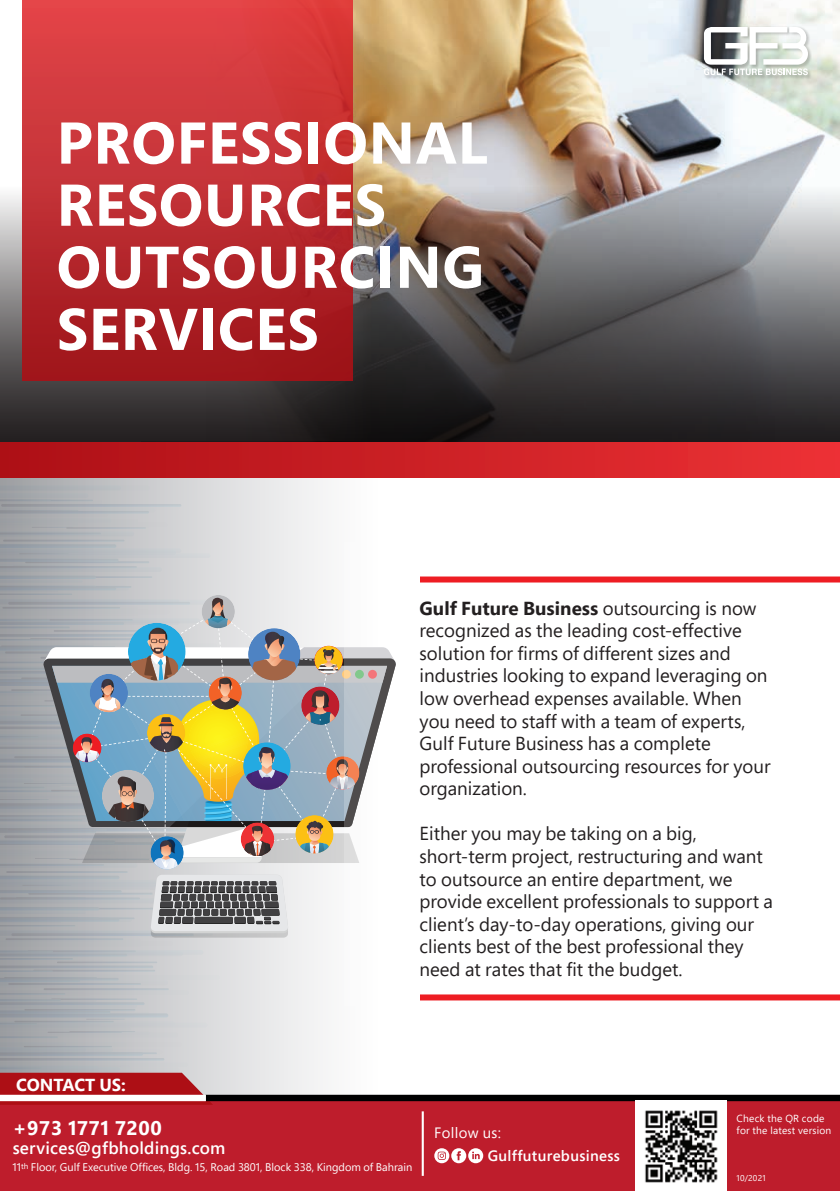
<style>
.page{position:relative;width:840px;height:1191px;background:#fff}
.page>*{position:absolute;margin:0;border:0;box-sizing:border-box;transform-origin:0 0}
.t1{font:700 58.8px/62px "Segoe Pro";letter-spacing:.01em;color:#fff}
.t2{font:700 19.8px "Segoe Pro";letter-spacing:.03em;color:#fff}
.t3{font:18.8px/22.6px "Segoe Pro";color:#231f20}
.t4{font:600 17.2px "Segoe Pro";letter-spacing:.01em;color:#fff}
.t5{font:700 17.2px "Segoe Pro";color:#fff}
.t6{font:600 15px "Segoe Pro";letter-spacing:.02em;color:#fff}
.t7{font:15px "Segoe Pro";letter-spacing:.02em;color:#fff}
.t8{font:11px "Segoe Pro";color:#fff}
.t9{font:10.2px/12.2px "Segoe Pro";letter-spacing:.02em;color:#fff}
.t10{font:8.4px "Segoe Pro";letter-spacing:.02em;color:#fff}
.s1{font-weight:700}
</style>
<div class="page">
<img style="left:371px;top:0;width:468px;height:184px">
<svg style="left:352px;top:0;width:19px;height:184px"></svg>
<svg style="left:0;top:184px;width:839px;height:259px"></svg>
<div style="left:23px;top:0;width:329px;height:380px;background:linear-gradient(to bottom,#e44648,#9d161c)"></div>
<div style="left:0;top:1098px;width:839px;height:93px;background:#be1d2c"></div>
<svg style="left:0;top:486px;width:396px;height:619px"></svg>
<hr style="left:421px;top:1111px;width:2px;height:64px;background:#fff">
<svg style="left:434px;top:1148px;width:49px;height:15px"></svg>
<div style="left:205px;top:1094px;width:634px;height:7px;background:#000001"></div>
<div style="left:0;top:1094px;width:206px;height:7px;background:#fff"></div>
<img style="left:635px;top:1100px;width:91px;height:91px">
<div style="left:0;top:443px;width:839px;height:35px;background:linear-gradient(to right,#ac0f15,#ec3135)"></div>
<div style="left:420px;top:994px;width:419px;height:6px;background:#ee1d23"></div>
<div style="left:420px;top:576px;width:419px;height:6px;background:#ee1d23"></div>
<img style="left:701px;top:25px;width:112px;height:56px">
<svg style="left:703px;top:27px;width:104px;height:48px"></svg>
<h1 class="t1" style="left:57px;top:110px;width:432px">PROFESSIONAL<br>RESOURCES<br>OUTSOURCING<br>SERVICES</h1>
<p class="t3" style="left:419px;top:596px;width:352px"><span class="s1">Gulf Future Business</span> outsourcing is now recognized as the leading cost-effective solution for firms of different sizes and industries looking to expand leveraging on low overhead expenses available. When you need to staff with a team of experts, Gulf Future Business has a complete professional outsourcing resources for your organization.</p>
<p class="t3" style="left:419px;top:822px;width:355px">Either you may be taking on a big, short-term project, restructuring and want to outsource an entire department, we provide excellent professionals to support a client’s day-to-day operations, giving our clients best of the best professional they need at rates that fit the budget.</p>
<p class="t5" style="left:16px;top:1072px;width:111px">CONTACT US:</p>
<p class="t2" style="left:13px;top:1113px;width:151px">+973 1771 7200</p>
<p class="t4" style="left:13px;top:1136px;width:214px">services@gfbholdings.com</p>
<p class="t8" style="left:12px;top:1159px;width:401px">11<sup>th</sup> Floor, Gulf Executive Offices, Bldg. 15, Road 3801, Block 338, Kingdom of Bahrain</p>
<p class="t7" style="left:434px;top:1122px;width:68px">Follow us:</p>
<p class="t6" style="left:487px;top:1145px;width:134px">Gulffuturebusiness</p>
<p class="t9" style="left:736px;top:1112px;width:96px">Check the QR code for the latest version</p>
<p class="t10" style="left:736px;top:1172px;width:30px">10/2021</p>
</div>
